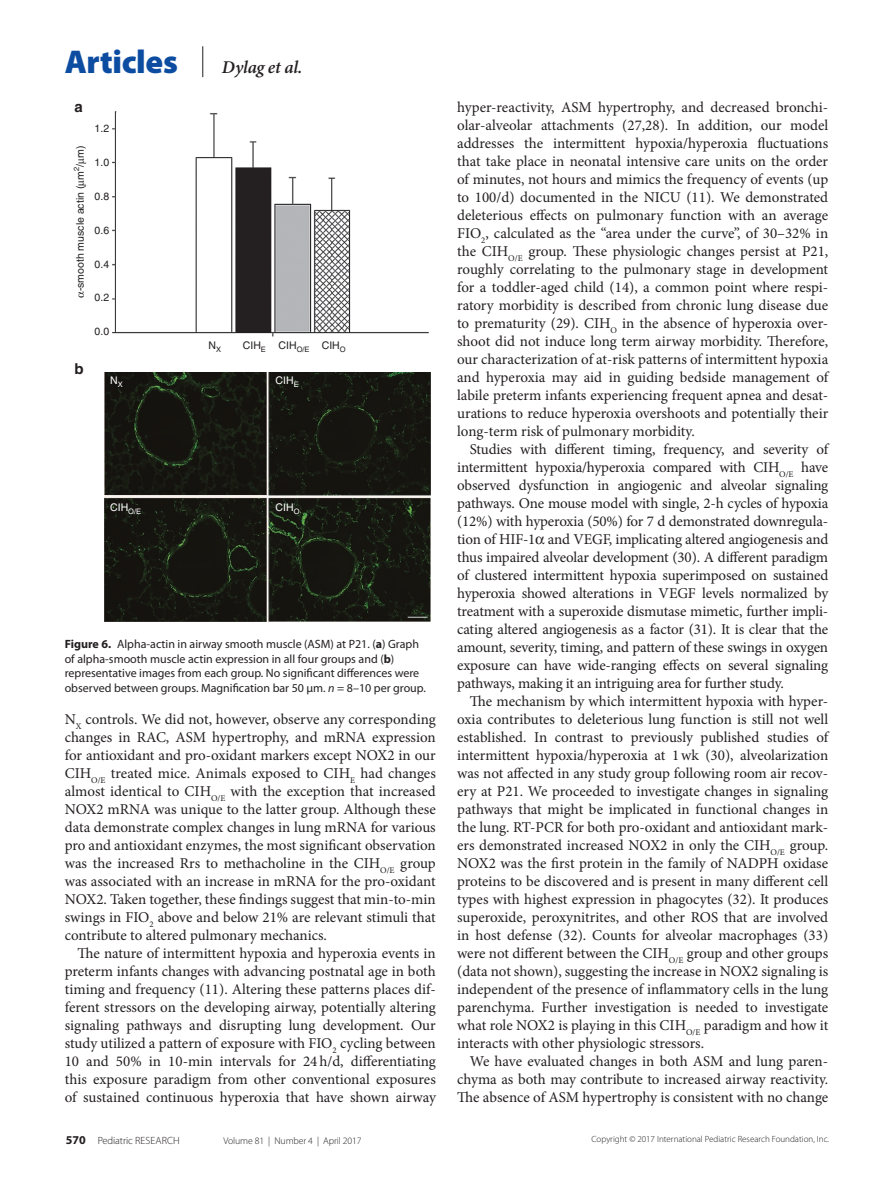
<style>
.page{position:relative;width:893px;height:1187px;background:#fff}
.page>*{position:absolute;margin:0;border:0;box-sizing:border-box;transform-origin:0 0}
.t1{font:900 33px "Myriad Pro";letter-spacing:-.01em;color:#0d4da1}
.t2{font:italic 600 18px "Minion Pro";letter-spacing:-.01em;color:#231f20}
.t3{font:15px/18px "Minion Pro";letter-spacing:-.005em;color:#231f20;text-align:justify}
.t4{font:700 15px "Helvetica";color:#231f20}
.t5{font:12px/14.4px "Myriad Pro";color:#231f20}
.t6{font:10.5px "Helvetica";color:#231f20}
.t7{font:300 10.5px "Myriad Pro";letter-spacing:-.01em;color:#231f20}
.t8{font:10.5px "Helvetica";color:#fff}
.t9{font:300 9.75px "Myriad Pro";letter-spacing:-.01em;color:#231f20}
.t10{font:300 9px "Myriad Pro";color:#231f20}
.s1{font-weight:700}
.s2{font-style:italic}
.s3{font-weight:700;font-size:12px}
</style>
<div class="page">
<hr style="left:202px;top:46px;width:1px;height:31px;background:#231f20">
<img style="left:112px;top:111px;width:317px;height:226px">
<img style="left:105px;top:372px;width:326px;height:249px">
<h1 class="t1" style="left:65px;top:43px;width:115px">Articles</h1>
<p class="t2" style="left:222px;top:55px;width:82px">Dylag et al.</p>
<p class="t4" style="left:74px;top:98px;width:10px">a</p>
<p class="t6" style="left:74px;top:291px;width:147px;rotate:-90deg">-smooth muscle actin ( m<sup>2</sup>/ m)</p>
<p class="t6" style="left:95px;top:122px;width:16px">1.2</p>
<p class="t6" style="left:95px;top:156px;width:16px">1.0</p>
<p class="t6" style="left:95px;top:190px;width:16px">0.8</p>
<p class="t6" style="left:95px;top:224px;width:16px">0.6</p>
<p class="t6" style="left:95px;top:258px;width:16px">0.4</p>
<p class="t6" style="left:95px;top:291px;width:16px">0.2</p>
<p class="t6" style="left:95px;top:325px;width:16px">0.0</p>
<p class="t4" style="left:74px;top:359px;width:11px">b</p>
<p class="t8" style="left:110px;top:374px;width:14px">N<sub>X</sub></p>
<p class="t6" style="left:208px;top:339px;width:14px">N<sub>X</sub></p>
<p class="t6" style="left:243px;top:339px;width:104px">CIH<sub>E</sub> CIH<sub>O/E</sub> CIH<sub>O</sub></p>
<p class="t8" style="left:276px;top:374px;width:25px">CIH<sub>E</sub></p>
<p class="t8" style="left:110px;top:501px;width:33px">CIH<sub>O/E</sub></p>
<p class="t8" style="left:276px;top:501px;width:25px">CIH<sub>O</sub></p>
<p class="t5" style="left:65px;top:637px;width:363px"><span class="s1">Figure 6.</span> Alpha-actin in airway smooth muscle (ASM) at P21. (<span class="s1">a</span>) Graph of alpha-smooth muscle actin expression in all four groups and (<span class="s1">b</span>) representative images from each group. No significant differences were observed between groups. Magnification bar 50 µm. <span class="s2">n</span> = 8–10 per group.</p>
<p class="t3" style="left:65px;top:710px;width:373px">N<sub>X</sub> controls. We did not, however, observe any corresponding changes in RAC, ASM hypertrophy, and mRNA expression for antioxidant and pro-oxidant markers except NOX2 in our CIH<sub>O/E</sub> treated mice. Animals exposed to CIH<sub>E</sub> had changes almost identical to CIH<sub>O/E</sub> with the exception that increased NOX2 mRNA was unique to the latter group. Although these data demonstrate complex changes in lung mRNA for various pro and antioxidant enzymes, the most significant observation was the increased Rrs to methacholine in the CIH<sub>O/E</sub> group was associated with an increase in mRNA for the pro-oxidant NOX2. Taken together, these findings suggest that min-to-min swings in FIO<sub>2</sub> above and below 21% are relevant stimuli that contribute to altered pulmonary mechanics.</p>
<p class="t3" style="left:65px;top:944px;width:373px;text-indent:13px">The nature of intermittent hypoxia and hyperoxia events in preterm infants changes with advancing postnatal age in both timing and frequency (11). Altering these patterns places dif&shy;ferent stressors on the developing airway, potentially altering signaling pathways and disrupting lung development. Our study utilized a pattern of exposure with FIO<sub>2</sub> cycling between 10 and 50% in 10-min intervals for 24h/d, differentiating this exposure paradigm from other conventional exposures of sustained continuous hyperoxia that have shown airway</p>
<p class="t7" style="left:66px;top:1135px;width:82px"><span class="s3">570</span> Pediatric Research</p>
<p class="t9" style="left:223px;top:1135px;width:140px">Volume 81 | Number 4 | April 2017</p>
<p class="t3" style="left:457px;top:98px;width:373px">hyper-reactivity, ASM hypertrophy, and decreased bronchi&shy;olar-alveolar attachments (27,28). In addition, our model addresses the intermittent hypoxia/hyperoxia fluctuations that take place in neonatal intensive care units on the order of minutes, not hours and mimics the frequency of events (up to 100/d) documented in the NICU (11). We demonstrated deleterious effects on pulmonary function with an average FIO<sub>2</sub>, calculated as the “area under the curve”, of 30–32% in the CIH<sub>O/E</sub> group. These physiologic changes persist at P21, roughly correlating to the pulmonary stage in development for a toddler-aged child (14), a common point where respi&shy;ratory morbidity is described from chronic lung disease due to prematurity (29). CIH<sub>O</sub> in the absence of hyperoxia over&shy;shoot did not induce long term airway morbidity. Therefore, our characterization of at-risk patterns of intermittent hypoxia and hyperoxia may aid in guiding bedside management of labile preterm infants experiencing frequent apnea and desat&shy;urations to reduce hyperoxia overshoots and potentially their long-term risk of pulmonary morbidity.</p>
<p class="t3" style="left:457px;top:440px;width:373px;text-indent:13px">Studies with different timing, frequency, and severity of intermittent hypoxia/hyperoxia compared with CIH<sub>O/E</sub> have observed dysfunction in angiogenic and alveolar signaling pathways. One mouse model with single, 2-h cycles of hypoxia (12%) with hyperoxia (50%) for 7 d demonstrated downregula&shy;tion of HIF-1 and VEGF, implicating altered angiogenesis and thus impaired alveolar development (30). A different paradigm of clustered intermittent hypoxia superimposed on sustained hyperoxia showed alterations in VEGF levels normalized by treatment with a superoxide dismutase mimetic, further impli&shy;cating altered angiogenesis as a factor (31). It is clear that the amount, severity, timing, and pattern of these swings in oxygen exposure can have wide-ranging effects on several signaling pathways, making it an intriguing area for further study.</p>
<p class="t3" style="left:457px;top:692px;width:373px;text-indent:13px">The mechanism by which intermittent hypoxia with hyper&shy;oxia contributes to deleterious lung function is still not well established. In contrast to previously published studies of intermittent hypoxia/hyperoxia at 1wk (30), alveolarization was not affected in any study group following room air recov&shy;ery at P21. We proceeded to investigate changes in signaling pathways that might be implicated in functional changes in the lung. RT-PCR for both pro-oxidant and antioxidant mark&shy;ers demonstrated increased NOX2 in only the CIH<sub>O/E</sub> group.<br>NOX2 was the first protein in the family of NADPH oxidase proteins to be discovered and is present in many different cell types with highest expression in phagocytes (32). It produces superoxide, peroxynitrites, and other ROS that are involved in host defense (32). Counts for alveolar macrophages (33) were not different between the CIH<sub>O/E</sub> group and other groups (data not shown), suggesting the increase in NOX2 signaling is independent of the presence of inflammatory cells in the lung parenchyma. Further investigation is needed to investigate what role NOX2 is playing in this CIH<sub>O/E</sub> paradigm and how it interacts with other physiologic stressors.</p>
<p class="t3" style="left:457px;top:1052px;width:373px;text-indent:13px">We have evaluated changes in both ASM and lung paren&shy;chyma as both may contribute to increased airway reactivity.<br>The absence of ASM hypertrophy is consistent with no change</p>
<p class="t10" style="left:592px;top:1134px;width:239px">Copyright © 2017 International Pediatric Research Foundation, Inc.</p>
</div>
